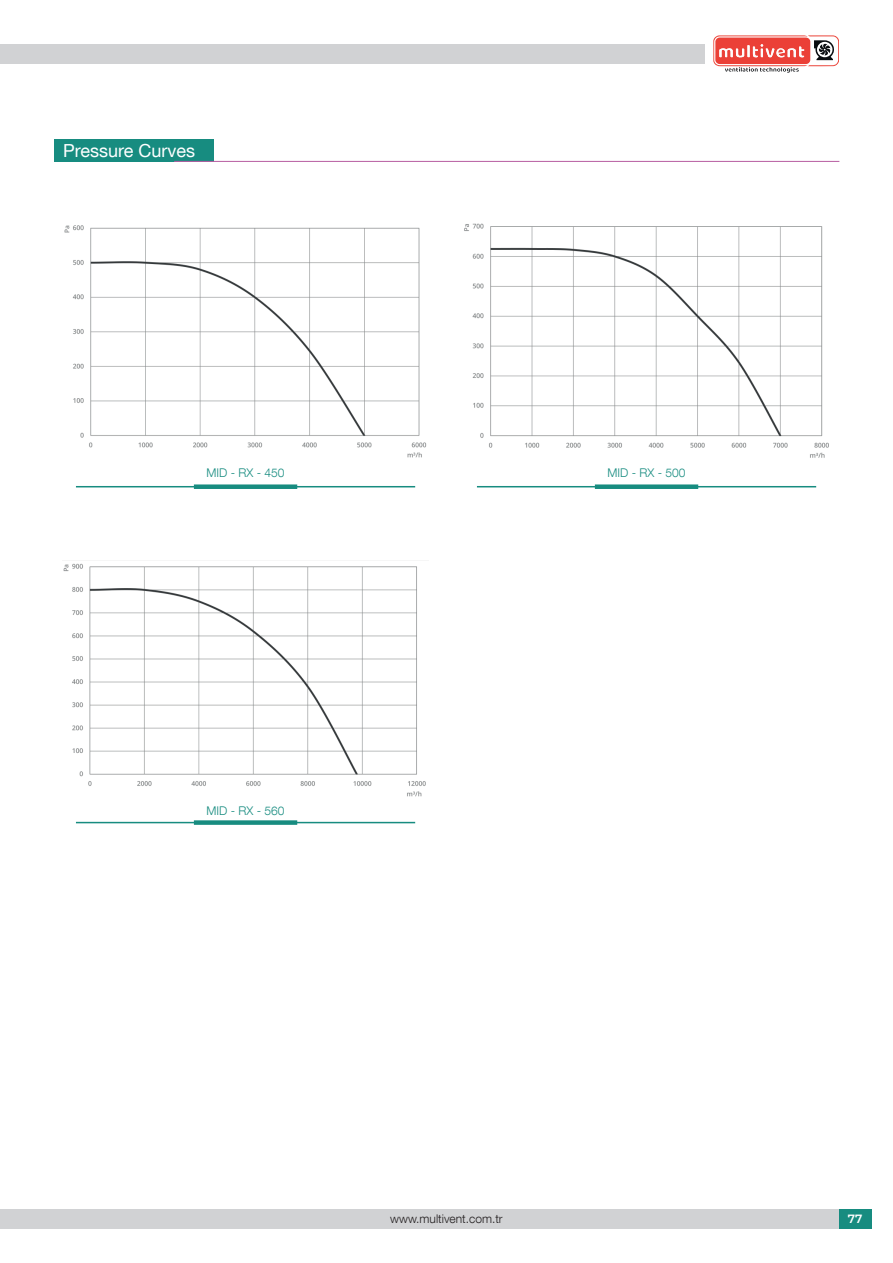
<style>
.page{position:relative;width:893px;height:1263px;background:#fff}
.page>*{position:absolute;margin:0;border:0;box-sizing:border-box;transform-origin:0 0}
.t1{font:18px "Helvetica Neue LT Std";color:#fff}
.t2{font:300 12px "Helvetica Neue LT Std";color:#178c80}
.t3{font:300 12px "Helvetica Neue LT Std";color:#231f20}
.t4{font:600 12px "Montserrat";color:#fff}
</style>
<div class="page">
<div style="left:0;top:1209px;width:839px;height:19px;background:#d1d2d4"></div>
<div style="left:839px;top:1209px;width:32px;height:19px;background:#178c80"></div>
<img style="left:64px;top:225px;width:363px;height:233px">
<hr style="left:76px;top:486px;width:339px;height:1px;background:#178c80">
<div style="left:194px;top:484px;width:103px;height:5px;background:#178c80"></div>
<img style="left:464px;top:223px;width:365px;height:235px">
<hr style="left:477px;top:486px;width:339px;height:1px;background:#178c80">
<div style="left:595px;top:484px;width:103px;height:5px;background:#178c80"></div>
<img style="left:63px;top:563px;width:363px;height:234px">
<hr style="left:76px;top:822px;width:339px;height:1px;background:#178c80">
<div style="left:194px;top:820px;width:103px;height:5px;background:#178c80"></div>
<div style="left:54px;top:139px;width:160px;height:22px;background:#178c80"></div>
<hr style="left:174px;top:161px;width:665px;height:1px;background:#b75da1">
<div style="left:0;top:44px;width:704px;height:20px;background:#d1d2d4"></div>
<svg style="left:713px;top:35px;width:126px;height:38px"></svg>
<h1 class="t1" style="left:63px;top:139px;width:134px">Pressure Curves</h1>
<p class="t2" style="left:206px;top:465px;width:80px">MID - RX - 450</p>
<p class="t2" style="left:607px;top:465px;width:80px">MID - RX - 500</p>
<p class="t2" style="left:206px;top:803px;width:80px">MID - RX - 560</p>
<p class="t3" style="left:390px;top:1211px;width:114px">www.multivent.com.tr</p>
<p class="t4" style="left:848px;top:1211px;width:16px">77</p>
</div>
